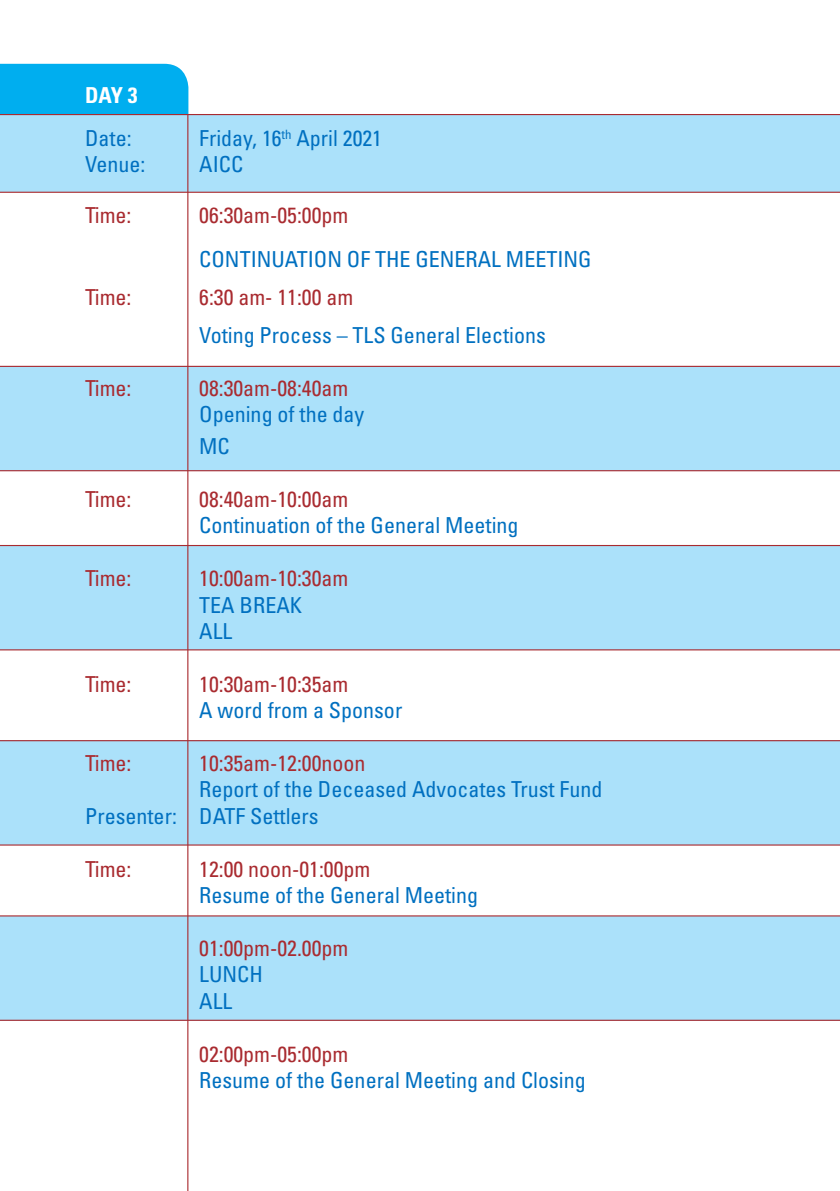
<style>
.page{position:relative;width:840px;height:1191px;background:#fff}
.page>*{position:absolute;margin:0;border:0;box-sizing:border-box;transform-origin:0 0}
.t1{font:condensed 22px/26.4px "Univers";color:#0070c0}
.t2{font:condensed 22px "Univers";color:#a92b30}
.t3{font:700 condensed 22px "Univers";color:#fff}
</style>
<div class="page">
<div style="left:0;top:64px;width:188px;height:50px;background:#00aeef"></div>
<div style="left:0;top:114px;width:839px;height:79px;background:#abe1fa"></div>
<div style="left:0;top:366px;width:839px;height:105px;background:#abe1fa"></div>
<div style="left:0;top:545px;width:839px;height:105px;background:#abe1fa"></div>
<div style="left:0;top:740px;width:839px;height:105px;background:#abe1fa"></div>
<div style="left:0;top:915px;width:839px;height:105px;background:#abe1fa"></div>
<hr style="left:187px;top:114px;width:1px;height:1077px;background:#a92b30">
<p class="t3" style="left:85px;top:81px;width:54px">DAY 3</p>
<p class="t1" style="left:85px;top:125px;width:48px">Date:</p>
<p class="t1" style="left:199px;top:125px;width:184px">Friday, 16<sup>th</sup> April 2021</p>
<p class="t1" style="left:85px;top:151px;width:62px">Venue:</p>
<p class="t1" style="left:199px;top:151px;width:46px">AICC</p>
<p class="t2" style="left:85px;top:201px;width:48px">Time:</p>
<p class="t2" style="left:199px;top:201px;width:151px">06:30am-05:00pm</p>
<p class="t1" style="left:199px;top:246px;width:393px">CONTINUATION OF THE GENERAL MEETING</p>
<p class="t2" style="left:85px;top:283px;width:48px">Time:</p>
<p class="t2" style="left:199px;top:283px;width:155px">6:30 am- 11:00 am</p>
<p class="t1" style="left:199px;top:321px;width:348px">Voting Process – TLS General Elections</p>
<p class="t2" style="left:85px;top:374px;width:48px">Time:</p>
<p class="t2" style="left:199px;top:374px;width:151px">08:30am-08:40am</p>
<p class="t1" style="left:199px;top:398px;width:166px;line-height:32px">Opening of the day<br>MC</p>
<p class="t2" style="left:85px;top:485px;width:48px">Time:</p>
<p class="t2" style="left:199px;top:485px;width:151px">08:40am-10:00am</p>
<p class="t1" style="left:199px;top:512px;width:320px">Continuation of the General Meeting</p>
<p class="t2" style="left:85px;top:564px;width:48px">Time:</p>
<p class="t2" style="left:199px;top:564px;width:151px">10:00am-10:30am</p>
<p class="t1" style="left:199px;top:591px;width:104px">TEA BREAK<br>ALL</p>
<p class="t2" style="left:85px;top:670px;width:48px">Time:</p>
<p class="t2" style="left:199px;top:670px;width:151px">10:30am-10:35am</p>
<p class="t1" style="left:199px;top:697px;width:204px">A word from a Sponsor</p>
<p class="t2" style="left:85px;top:749px;width:48px">Time:</p>
<p class="t2" style="left:199px;top:749px;width:168px">10:35am-12:00noon</p>
<p class="t1" style="left:85px;top:776px;width:518px;text-indent:114px">Report of the Deceased Advocates Trust Fund<br>Presenter: DATF Settlers</p>
<p class="t2" style="left:85px;top:855px;width:48px">Time:</p>
<p class="t2" style="left:199px;top:855px;width:173px">12:00 noon-01:00pm</p>
<p class="t1" style="left:199px;top:881px;width:280px">Resume of the General Meeting</p>
<p class="t2" style="left:199px;top:934px;width:151px">01:00pm-02.00pm</p>
<p class="t1" style="left:199px;top:961px;width:65px">LUNCH<br>ALL</p>
<p class="t2" style="left:199px;top:1039px;width:151px">02:00pm-05:00pm</p>
<p class="t1" style="left:199px;top:1066px;width:388px">Resume of the General Meeting and Closing</p>
</div>
